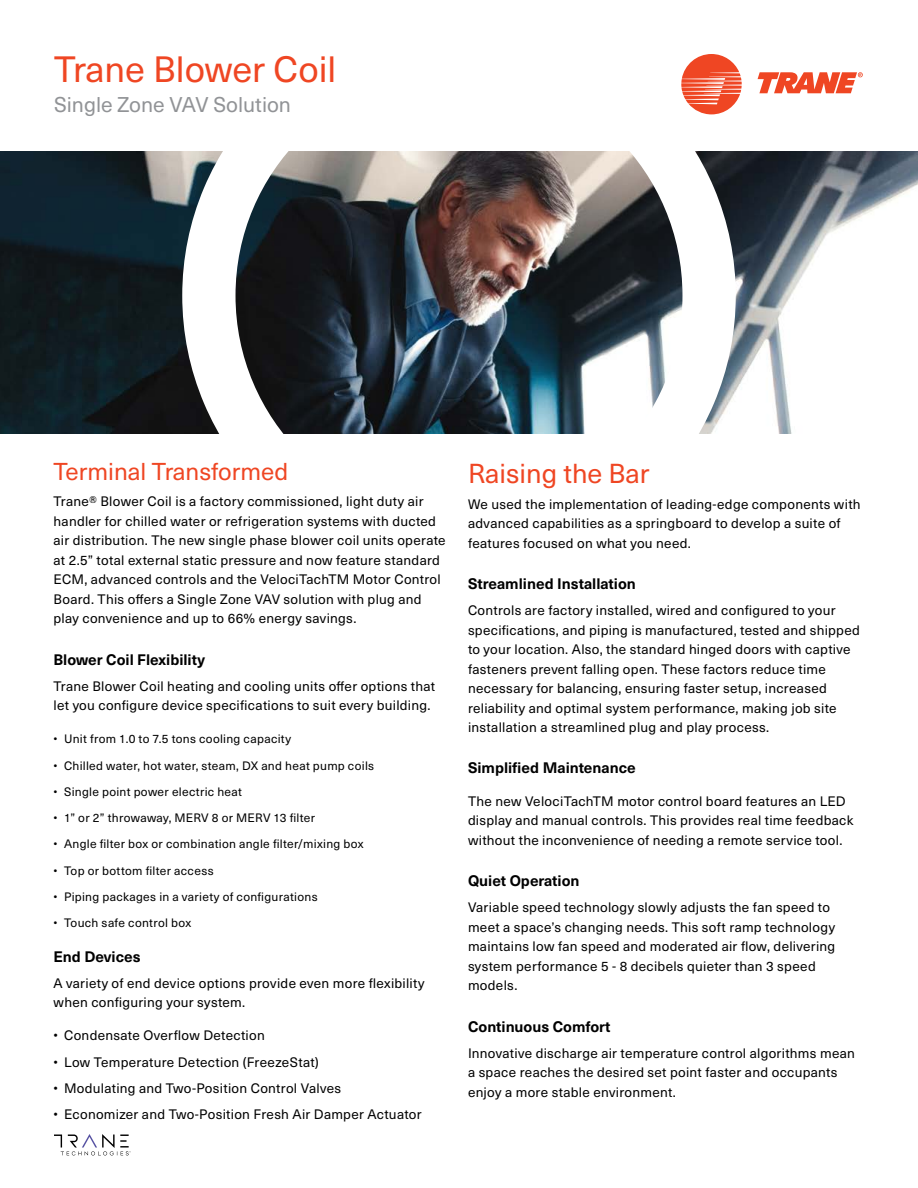
<style>
.page{position:relative;width:918px;height:1188px;background:#fff}
.page>*{position:absolute;margin:0;border:0;box-sizing:border-box;transform-origin:0 0}
.t1{font:36px "Neue Haas Unica W1 G";color:#ef4623}
.t2{font:27px "Neue Haas Unica W1 G";color:#ef4623}
.t3{font:24px "Neue Haas Unica W1 G";color:#ef4623}
.t4{font:21px "Neue Haas Unica W1 G";color:#919396}
.t5{font:700 15px "Neue Haas Unica W1 G";color:#000}
.t6{font:13.5px/19.5px "Neue Haas Unica W1 G";letter-spacing:.02em;color:#000}
.t7{font:12px "Neue Haas Unica W1 G";letter-spacing:.025em;color:#000}
</style>
<div class="page">
<svg style="left:54px;top:1134px;width:77px;height:21px"></svg>
<svg style="left:681px;top:54px;width:61px;height:60px"></svg>
<svg style="left:758px;top:72px;width:105px;height:21px"></svg>
<img style="left:0;top:151px;width:918px;height:282px">
<img style="left:182px;top:151px;width:554px;height:283px">
<h1 class="t1" style="left:54px;top:42px;width:284px">Trane Blower Coil</h1>
<h3 class="t4" style="left:54px;top:89px;width:239px">Single Zone VAV Solution</h3>
<h3 class="t3" style="left:54px;top:454px;width:236px">Terminal Transformed</h3>
<p class="t6" style="left:54px;top:491px;width:394px">Trane® Blower Coil is a factory commissioned, light duty air handler for chilled water or refrigeration systems with ducted air distribution. The new single phase blower coil units operate at 2.5” total external static pressure and now feature standard ECM, advanced controls and the VelociTachTM Motor Control Board. This offers a Single Zone VAV solution with plug and play convenience and up to 66% energy savings.</p>
<p class="t5" style="left:54px;top:648px;width:153px">Blower Coil Flexibility</p>
<p class="t6" style="left:54px;top:676px;width:383px">Trane Blower Coil heating and cooling units offer options that let you configure device specifications to suit every building.</p>
<p class="t7" style="left:54px;top:730px;width:239px">• Unit from 1.0 to 7.5 tons cooling capacity</p>
<p class="t7" style="left:54px;top:757px;width:322px">• Chilled water, hot water, steam, DX and heat pump coils</p>
<p class="t7" style="left:54px;top:783px;width:190px">• Single point power electric heat</p>
<p class="t7" style="left:54px;top:809px;width:263px">• 1” or 2” throwaway, MERV 8 or MERV 13 filter</p>
<p class="t7" style="left:54px;top:835px;width:312px">• Angle filter box or combination angle filter/mixing box</p>
<p class="t7" style="left:54px;top:862px;width:162px">• Top or bottom filter access</p>
<p class="t7" style="left:54px;top:888px;width:266px">• Piping packages in a variety of configurations</p>
<p class="t7" style="left:54px;top:914px;width:139px">• Touch safe control box</p>
<p class="t5" style="left:54px;top:945px;width:89px">End Devices</p>
<p class="t6" style="left:54px;top:973px;width:373px">A variety of end device options provide even more flexibility when configuring your system.</p>
<p class="t6" style="left:54px;top:1025px;width:213px">• Condensate Overflow Detection</p>
<p class="t6" style="left:54px;top:1051px;width:267px">• Low Temperature Detection (FreezeStat)</p>
<p class="t6" style="left:54px;top:1078px;width:289px">• Modulating and Two-Position Control Valves</p>
<p class="t6" style="left:54px;top:1104px;width:370px">• Economizer and Two-Position Fresh Air Damper Actuator</p>
<h2 class="t2" style="left:468px;top:453px;width:183px">Raising the Bar</h2>
<p class="t6" style="left:468px;top:493px;width:394px">We used the implementation of leading-edge components with advanced capabilities as a springboard to develop a suite of features focused on what you need.</p>
<p class="t5" style="left:468px;top:572px;width:169px">Streamlined Installation</p>
<p class="t6" style="left:468px;top:600px;width:394px">Controls are factory installed, wired and configured to your specifications, and piping is manufactured, tested and shipped to your location. Also, the standard hinged doors with captive fasteners prevent falling open. These factors reduce time necessary for balancing, ensuring faster setup, increased reliability and optimal system performance, making job site installation a streamlined plug and play process.</p>
<p class="t5" style="left:468px;top:756px;width:169px">Simplified Maintenance</p>
<p class="t6" style="left:468px;top:790px;width:387px">The new VelociTachTM motor control board features an LED display and manual controls. This provides real time feedback without the inconvenience of needing a remote service tool.</p>
<p class="t5" style="left:468px;top:869px;width:113px">Quiet Operation</p>
<p class="t6" style="left:468px;top:897px;width:369px">Variable speed technology slowly adjusts the fan speed to meet a space’s changing needs. This soft ramp technology maintains low fan speed and moderated air flow, delivering system performance 5 - 8 decibels quieter than 3 speed models.</p>
<p class="t5" style="left:468px;top:1015px;width:144px">Continuous Comfort</p>
<p class="t6" style="left:468px;top:1042px;width:389px">Innovative discharge air temperature control algorithms mean a space reaches the desired set point faster and occupants enjoy a more stable environment.</p>
</div>
